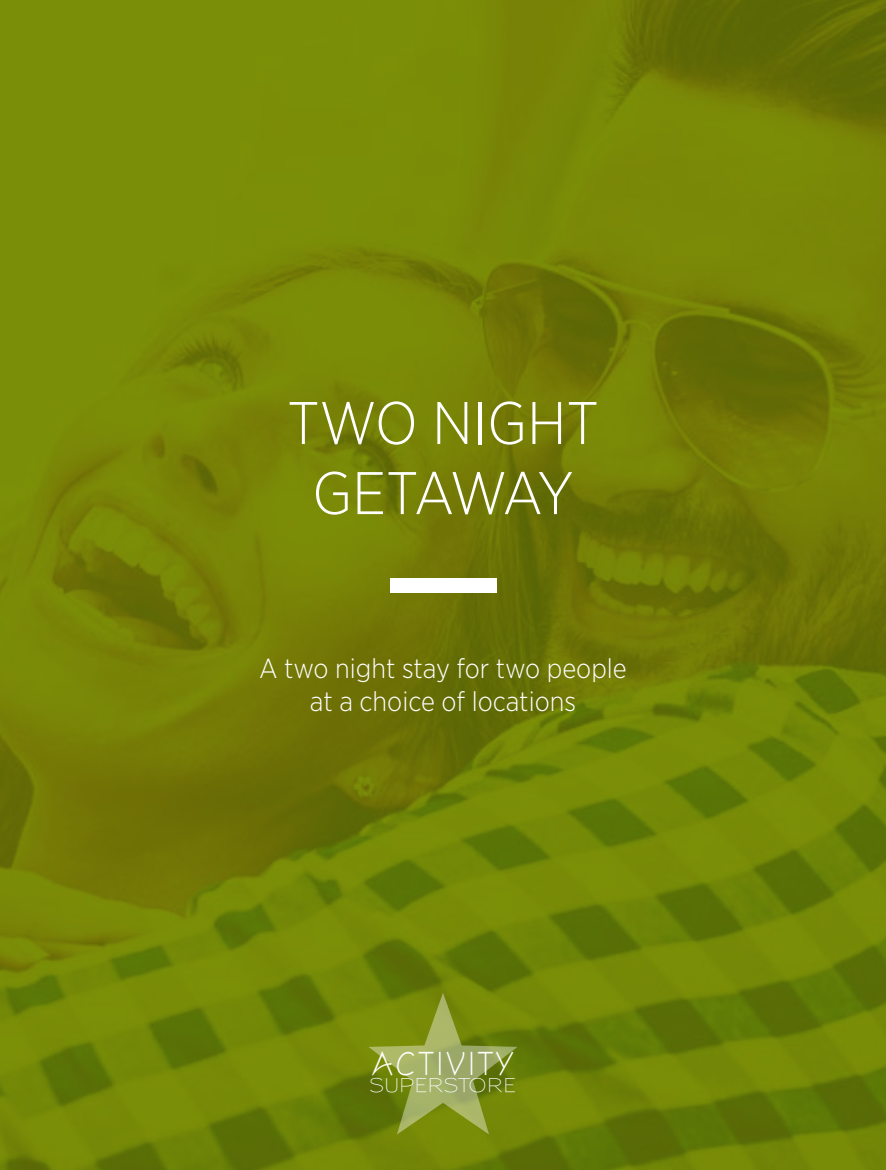
<style>
.page{position:relative;width:886px;height:1170px;background:#fff}
.page>*{position:absolute;margin:0;border:0;box-sizing:border-box;transform-origin:0 0}
.t1{font:300 60px/70px "Gotham Narrow";color:#fff;text-align:center}
.t2{font:34.5px "Squire D";letter-spacing:.1em;color:#fff}
.t3{font:300 27.5px/33px "Gotham Narrow";color:#fff;text-align:center}
.t4{font:19.25px "Sansumi";letter-spacing:-.025em;color:#fff}
</style>
<div class="page">
<img style="left:0;top:0;width:886px;height:1169px">
<svg style="left:368px;top:992px;width:149px;height:142px;background:#819328"></svg>
<div style="left:390px;top:578px;width:106px;height:14px;background:#fff"></div>
<h1 class="t1" style="left:287px;top:386px;width:313px">TWO NIGHT<br>GETAWAY</h1>
<p class="t3" style="left:259px;top:651px;width:369px">A two night stay for two people at a choice of locations</p>
<p class="t2" style="left:373px;top:1042px;width:142px">ACTIVITY</p>
<p class="t4" style="left:369px;top:1075px;width:149px">SUPERSTORE</p>
</div>
